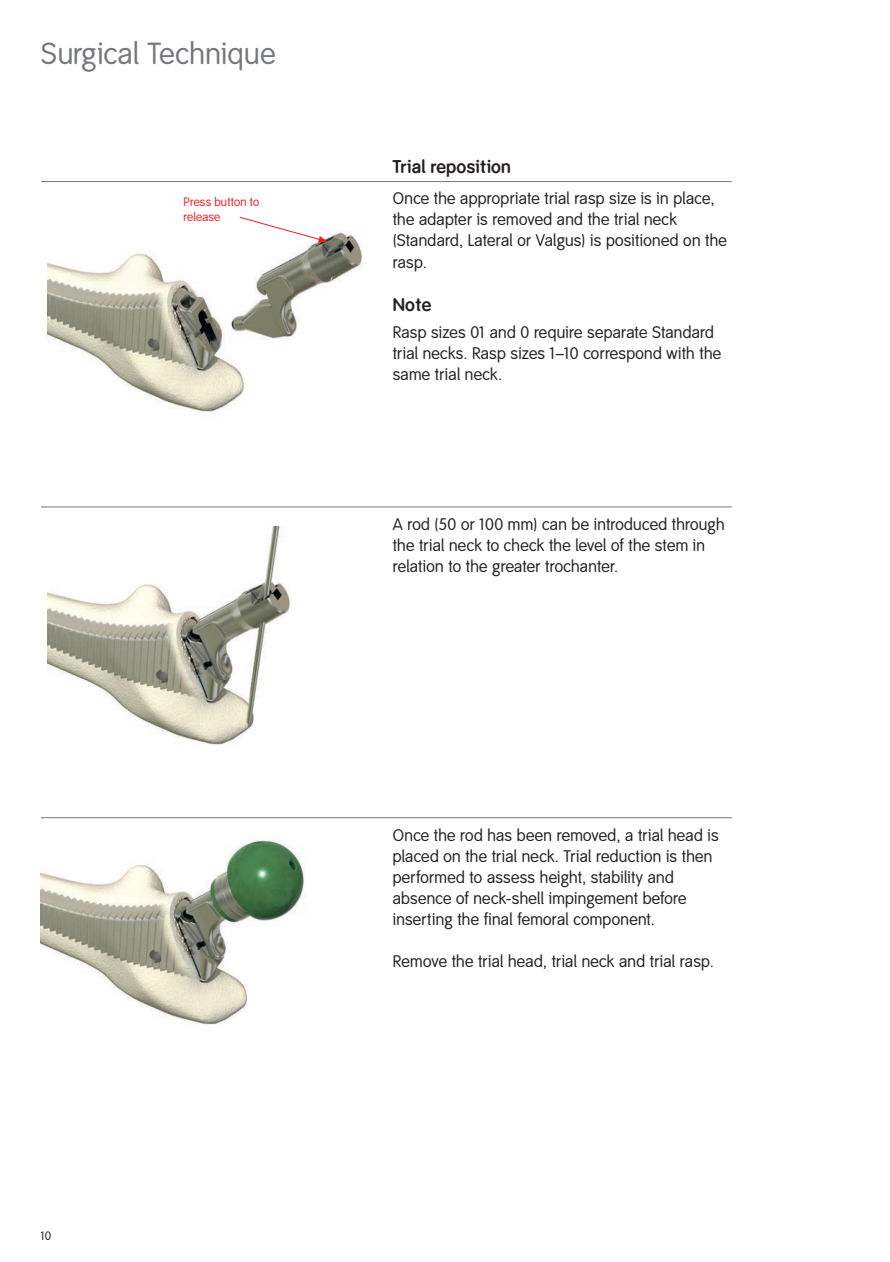
<style>
.page{position:relative;width:890px;height:1262px;background:#fff}
.page>*{position:absolute;margin:0;border:0;box-sizing:border-box;transform-origin:0 0}
.t1{font:30px "Smith&Nephew";letter-spacing:.02em;color:#76787b}
.t2{font:700 18px "Smith&Nephew";letter-spacing:.015em;color:#231f20}
.t3{font:16.5px/21px "Smith&Nephew";letter-spacing:.02em;color:#231f20}
.t4{font:12px/15px "Smith&Nephew";letter-spacing:.02em;color:#ee1d23}
.t5{font:12px "Smith&Nephew";color:#231f20}
</style>
<div class="page">
<hr style="left:41px;top:181px;width:691px;height:1px;background:#76787b">
<hr style="left:41px;top:506px;width:691px;height:1px;background:#76787b">
<hr style="left:41px;top:817px;width:691px;height:1px;background:#76787b">
<img style="left:47px;top:232px;width:315px;height:180px">
<svg style="left:239px;top:216px;width:89px;height:27px"></svg>
<img style="left:41px;top:840px;width:264px;height:185px">
<img style="left:47px;top:526px;width:243px;height:219px">
<h1 class="t1" style="left:41px;top:36px;width:236px">Surgical Technique</h1>
<p class="t4" style="left:184px;top:195px;width:77px">Press button to release</p>
<p class="t5" style="left:41px;top:1229px;width:12px">10</p>
<p class="t2" style="left:393px;top:156px;width:120px">Trial reposition</p>
<p class="t3" style="left:393px;top:189px;width:336px">Once the appropriate trial rasp size is in place, the adapter is removed and the trial neck (Standard, Lateral or Valgus) is positioned on the rasp.</p>
<p class="t2" style="left:393px;top:294px;width:40px">Note</p>
<p class="t3" style="left:393px;top:323px;width:330px">Rasp sizes 01 and 0 require separate Standard trial necks. Rasp sizes 1–10 correspond with the same trial neck.</p>
<p class="t3" style="left:393px;top:514px;width:333px">A rod (50 or 100 mm) can be introduced through the trial neck to check the level of the stem in relation to the greater trochanter.</p>
<p class="t3" style="left:393px;top:825px;width:327px">Once the rod has been removed, a trial head is placed on the trial neck. Trial reduction is then performed to assess height, stability and absence of neck-shell impingement before inserting the final femoral component.</p>
<p class="t3" style="left:393px;top:951px;width:323px">Remove the trial head, trial neck and trial rasp.</p>
</div>
